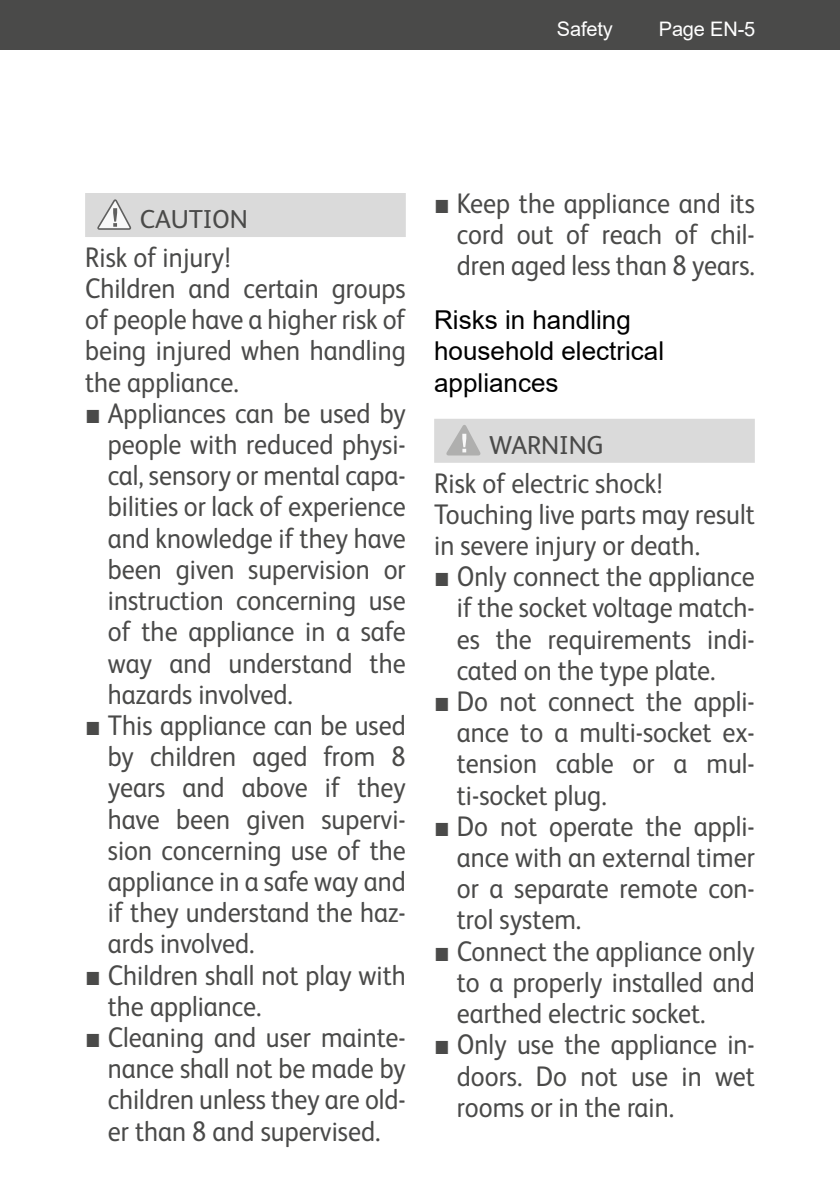
<style>
.page{position:relative;width:840px;height:1191px;background:#fff}
.page>*{position:absolute;margin:0;border:0;box-sizing:border-box;transform-origin:0 0}
.t1{font:28.4px/31.2px "FS Albert";color:#4a4a49;text-align:justify;scale:.92 1}
.t2{font:26px/31.2px "Arial";color:#000}
.t3{font:26px "FS Albert";letter-spacing:-.005em;color:#4a4a49}
.t4{font:20px "Arial";letter-spacing:-.01em;color:#fff}
.s1{font-family:"Arial"}
</style>
<div class="page">
<div style="left:0;top:0;width:839px;height:50px;background:#4a4a49"></div>
<div style="left:85px;top:193px;width:320px;height:44px;background:#dadada"></div>
<svg style="left:98px;top:199px;width:34px;height:31px"></svg>
<div style="left:434px;top:419px;width:320px;height:44px;background:#dadada"></div>
<svg style="left:446px;top:425px;width:35px;height:31px"></svg>
<p class="t4" style="left:556px;top:16px;width:57px">Safety</p>
<p class="t4" style="left:658px;top:15px;width:98px">Page EN-5</p>
<p class="t3" style="left:140px;top:202px;width:109px">CAUTION</p>
<p class="t1" style="left:85px;top:240px;width:350px;text-align:left">Risk of injury!<br>Children and certain groups of people have a higher risk of being injured when handling the appliance.</p>
<p class="t1" style="left:108px;top:396px;width:325px;text-indent:-23px"><span class="s1">■</span> Appliances can be used by people with reduced physi&shy;cal, sensory or mental capa&shy;bilities or lack of experience and knowledge if they have been given supervision or instruction concerning use of the appliance in a safe way and understand the hazards involved.</p>
<p class="t1" style="left:108px;top:708px;width:325px;text-indent:-23px"><span class="s1">■</span> This appliance can be used by children aged from 8 years and above if they have been given supervi&shy;sion concerning use of the appliance in a safe way and if they understand the haz&shy;ards involved.</p>
<p class="t1" style="left:108px;top:958px;width:325px;text-indent:-23px"><span class="s1">■</span> Children shall not play with the appliance.</p>
<p class="t1" style="left:108px;top:1020px;width:325px;text-indent:-23px"><span class="s1">■</span> Cleaning and user mainte&shy;nance shall not be made by children unless they are old&shy;er than 8 and supervised.</p>
<p class="t1" style="left:456px;top:186px;width:325px;text-indent:-23px"><span class="s1">■</span> Keep the appliance and its cord out of reach of chil&shy;dren aged less than 8 years.</p>
<p class="t2" style="left:434px;top:304px;width:231px">Risks in handling household electrical appliances</p>
<p class="t3" style="left:489px;top:428px;width:116px">WARNING</p>
<p class="t1" style="left:434px;top:466px;width:350px;text-align:left">Risk of electric shock!<br>Touching live parts may result in severe injury or death.</p>
<p class="t1" style="left:456px;top:559px;width:325px;text-indent:-23px"><span class="s1">■</span> Only connect the appliance if the socket voltage match&shy;es the requirements indi&shy;cated on the type plate.</p>
<p class="t1" style="left:456px;top:684px;width:325px;text-indent:-23px"><span class="s1">■</span> Do not connect the appli&shy;ance to a multi-socket ex&shy;tension cable or a mul&shy;ti-socket plug.</p>
<p class="t1" style="left:456px;top:809px;width:325px;text-indent:-23px"><span class="s1">■</span> Do not operate the appli&shy;ance with an external timer or a separate remote con&shy;trol system.</p>
<p class="t1" style="left:456px;top:934px;width:325px;text-indent:-23px"><span class="s1">■</span> Connect the appliance only to a properly installed and earthed electric socket.</p>
<p class="t1" style="left:456px;top:1027px;width:325px;text-indent:-23px"><span class="s1">■</span> Only use the appliance in&shy;doors. Do not use in wet rooms or in the rain.</p>
</div>
